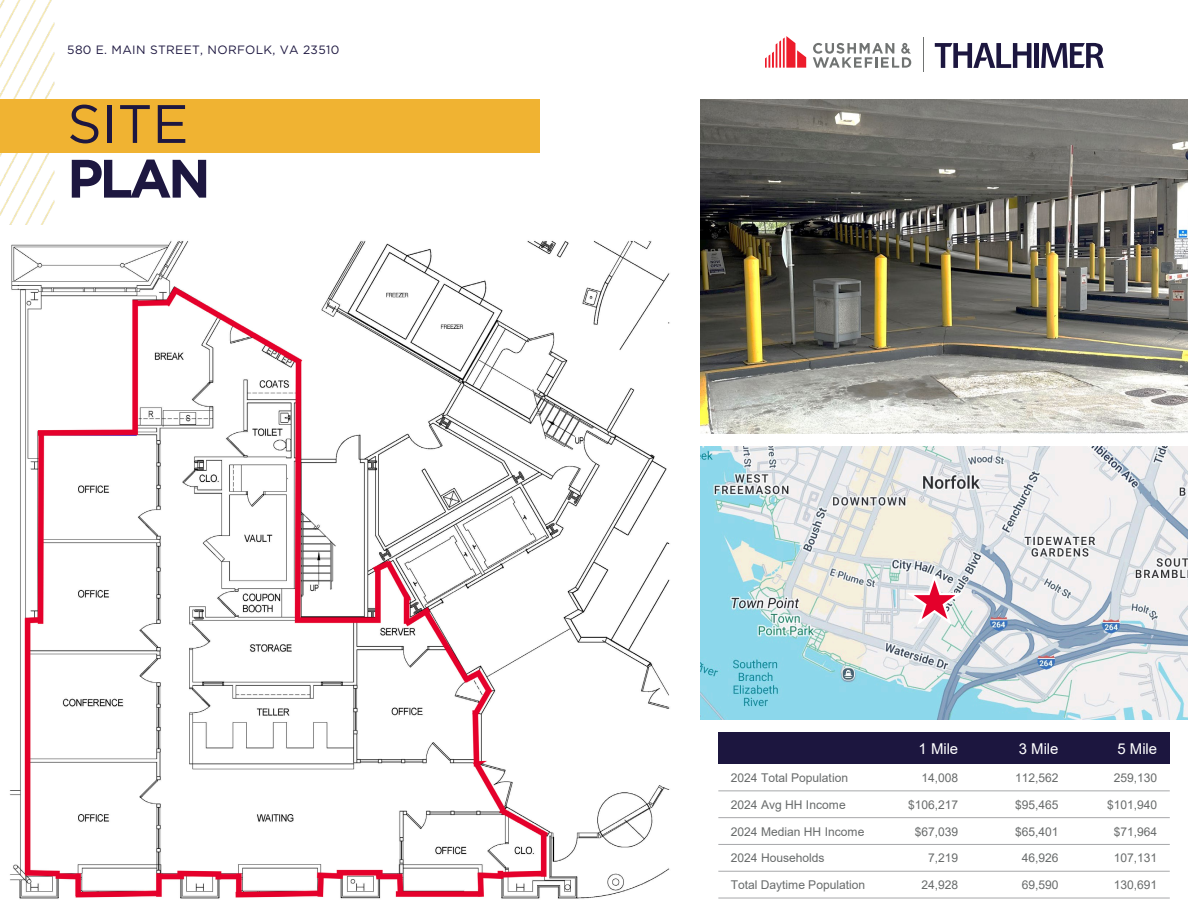
<style>
.page{position:relative;width:1188px;height:918px;background:#fff}
.page>*{position:absolute;margin:0;border:0;box-sizing:border-box;transform-origin:0 0}
.t1{font:54px "Gotham";color:#1d1740}
.t2{font:700 54px "Gotham";color:#1d1740}
.t3{font:15px "Arial";letter-spacing:-.005em;color:#fff}
.t4{font:12px "Arial";letter-spacing:-.005em;color:#686b6b}
.t5{font:12px "Gotham";letter-spacing:.03em;color:#1d1740}
</style>
<div class="page">
<img style="left:0;top:0;width:55px;height:225px">
<div style="left:0;top:99px;width:540px;height:54px;background:#f0b332"></div>
<div style="left:1034px;top:43px;width:5px;height:25px;background:#1c163f"></div>
<svg style="left:1041px;top:43px;width:63px;height:25px"></svg>
<svg style="left:935px;top:43px;width:96px;height:25px"></svg>
<hr style="left:923px;top:37px;width:1px;height:35px;background:#707372">
<svg style="left:765px;top:36px;width:41px;height:32px"></svg>
<svg style="left:813px;top:43px;width:98px;height:25px"></svg>
<img style="left:10px;top:241px;width:660px;height:658px">
<img style="left:700px;top:99px;width:488px;height:334px">
<div style="left:718px;top:733px;width:163px;height:31px;background:#1c163f"></div>
<div style="left:881px;top:733px;width:90px;height:31px;background:#1c163f"></div>
<div style="left:971px;top:733px;width:100px;height:31px;background:#1c163f"></div>
<div style="left:1071px;top:733px;width:99px;height:31px;background:#1c163f"></div>
<hr style="left:718px;top:791px;width:452px;height:1px;background:#a7a8aa">
<hr style="left:718px;top:817px;width:452px;height:1px;background:#a7a8aa">
<hr style="left:718px;top:844px;width:452px;height:1px;background:#a7a8aa">
<hr style="left:718px;top:871px;width:452px;height:1px;background:#a7a8aa">
<hr style="left:718px;top:898px;width:452px;height:1px;background:#a7a8aa">
<img style="left:700px;top:446px;width:488px;height:274px">
<svg style="left:907px;top:570px;width:59px;height:58px"></svg>
<p class="t5" style="left:67px;top:42px;width:274px">580 E. MAIN STREET, NORFOLK, VA 23510</p>
<p class="t1" style="left:67px;top:89px;width:123px">SITE</p>
<p class="t2" style="left:67px;top:143px;width:145px">PLAN</p>
<p class="t3" style="left:919px;top:738px;width:41px">1 Mile</p>
<p class="t3" style="left:1019px;top:738px;width:41px">3 Mile</p>
<p class="t3" style="left:1118px;top:738px;width:41px">5 Mile</p>
<p class="t4" style="left:731px;top:769px;width:119px">2024 Total Population</p>
<p class="t4" style="left:921px;top:769px;width:38px">14,008</p>
<p class="t4" style="left:1015px;top:769px;width:45px">112,562</p>
<p class="t4" style="left:1114px;top:769px;width:45px">259,130</p>
<p class="t4" style="left:731px;top:796px;width:117px">2024 Avg HH Income</p>
<p class="t4" style="left:908px;top:796px;width:52px">$106,217</p>
<p class="t4" style="left:1015px;top:796px;width:45px">$95,465</p>
<p class="t4" style="left:1107px;top:796px;width:52px">$101,940</p>
<p class="t4" style="left:731px;top:823px;width:135px">2024 Median HH Income</p>
<p class="t4" style="left:915px;top:823px;width:45px">$67,039</p>
<p class="t4" style="left:1015px;top:823px;width:45px">$65,401</p>
<p class="t4" style="left:1114px;top:823px;width:45px">$71,964</p>
<p class="t4" style="left:731px;top:850px;width:95px">2024 Households</p>
<p class="t4" style="left:928px;top:850px;width:32px">7,219</p>
<p class="t4" style="left:1022px;top:850px;width:38px">46,926</p>
<p class="t4" style="left:1114px;top:850px;width:45px">107,131</p>
<p class="t4" style="left:731px;top:877px;width:136px">Total Daytime Population</p>
<p class="t4" style="left:921px;top:877px;width:38px">24,928</p>
<p class="t4" style="left:1022px;top:877px;width:38px">69,590</p>
<p class="t4" style="left:1114px;top:877px;width:45px">130,691</p>
</div>
